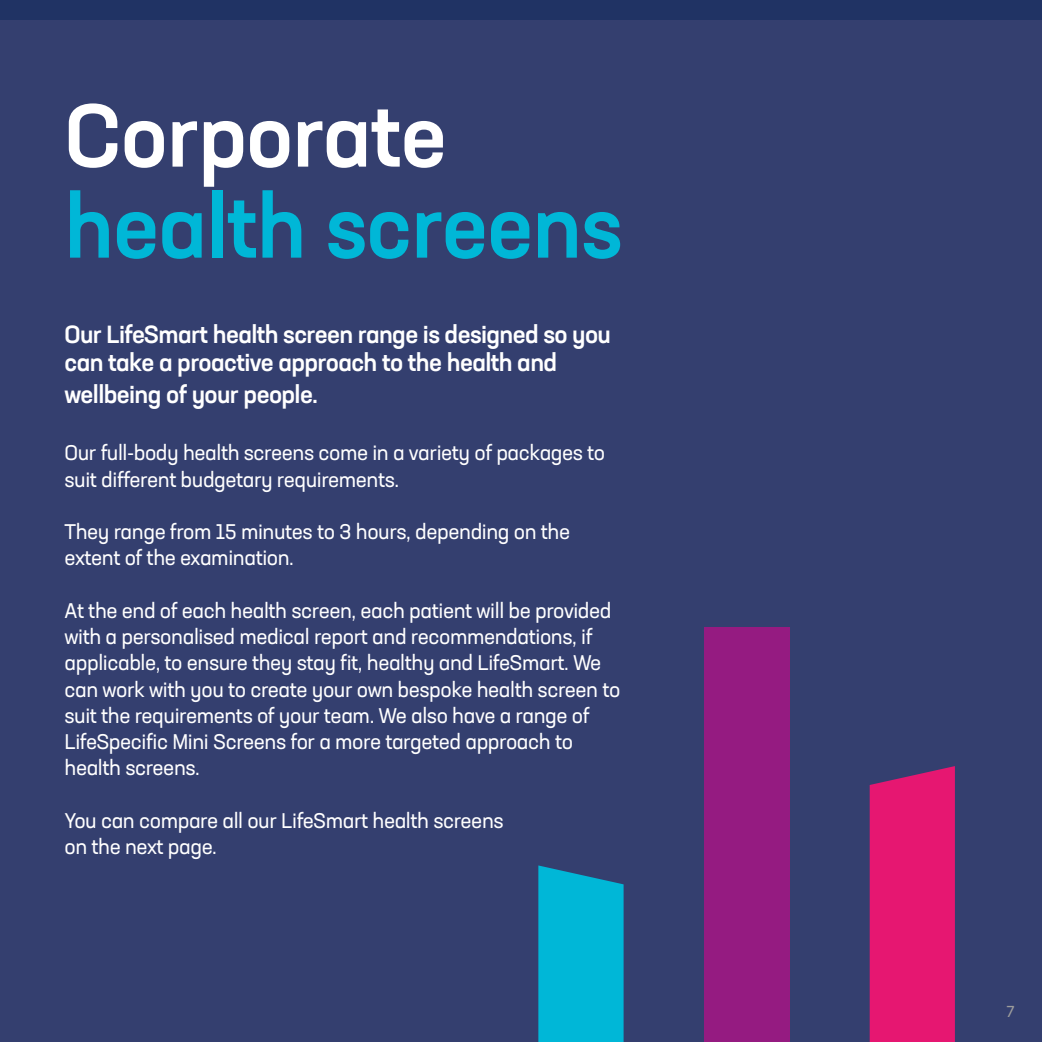
<style>
.page{position:relative;width:1042px;height:1042px;background:#343f6f}
.page>*{position:absolute;margin:0;border:0;box-sizing:border-box;transform-origin:0 0}
.t1{font:500 87.5px "Neusa Next Std";letter-spacing:-.01em;color:#00b7d7}
.t2{font:500 87.5px "Neusa Next Std";letter-spacing:-.01em;color:#fff}
.t3{font:500 24.5px/28px "Neusa Next Std";letter-spacing:-.025em;color:#fff}
.t4{font:21px/26.2px "Neusa Next Std";letter-spacing:-.02em;color:#fff}
.t5{font:15.75px "Neusa Next Std";color:#9d9d9c}
</style>
<div class="page">
<div style="left:0;top:0;width:1042px;height:20px;background:#203364"></div>
<div style="left:704px;top:628px;width:85px;height:414px;background:#951b81"></div>
<div style="left:869px;top:766px;width:86px;height:276px;background:#e61771"></div>
<div style="left:538px;top:865px;width:85px;height:177px;background:#00b7d7"></div>
<h1 class="t2" style="left:64px;top:80px;width:384px">Corporate</h1>
<h1 class="t1" style="left:64px;top:171px;width:559px">health screens</h1>
<p class="t3" style="left:64px;top:320px;width:548px">Our LifeSmart health screen range is designed so you can take a proactive approach to the health and</p>
<p class="t3" style="left:64px;top:379px;width:255px">wellbeing of your people.</p>
<p class="t4" style="left:64px;top:439px;width:542px">Our full-body health screens come in a variety of packages to suit different budgetary requirements.</p>
<p class="t4" style="left:64px;top:518px;width:507px">They range from 15 minutes to 3 hours, depending on the extent of the examination.</p>
<p class="t4" style="left:64px;top:597px;width:557px">At the end of each health screen, each patient will be provided with a personalised medical report and recommendations, if applicable, to ensure they stay fit, healthy and LifeSmart. We can work with you to create your own bespoke health screen to suit the requirements of your team. We also have a range of LifeSpecific Mini Screens for a more targeted approach to health screens.</p>
<p class="t4" style="left:64px;top:807px;width:441px">You can compare all our LifeSmart health screens on the next page.</p>
<p class="t5" style="left:1006px;top:1001px;width:10px">7</p>
</div>
